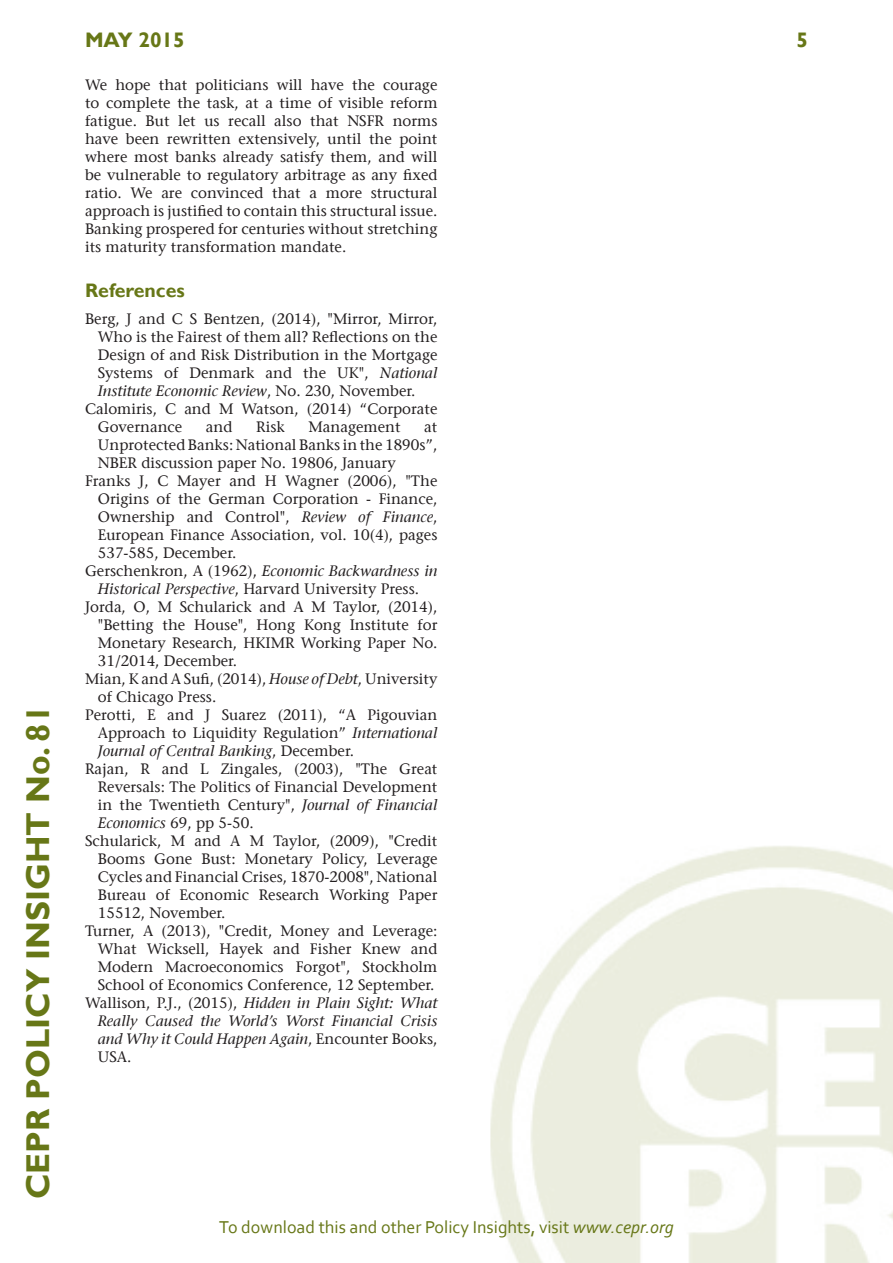
<style>
.page{position:relative;width:893px;height:1263px;background:#fff}
.page>*{position:absolute;margin:0;border:0;box-sizing:border-box;transform-origin:0 0}
.t1{font:700 33px "Gill Sans";color:#677717}
.t2{font:700 21px "Gill Sans";color:#677717}
.t3{font:700 19.5px "Gill Sans";color:#677717}
.t4{font:18px "Corbel";color:#677717}
.t5{font:15px/18px "Stone Serif";color:#231f20;text-align:justify}
.t6{font:italic 15px "Stone Serif";color:#231f20}
.s1{font-style:italic}
.s2{font-style:normal}
</style>
<div class="page">
<img style="left:490px;top:846px;width:403px;height:417px">
<h1 class="t1" style="left:18px;top:1199px;width:496px;rotate:-90deg">CEPR POLICY INSIGHT No. 81</h1>
<h2 class="t2" style="left:85px;top:28px;width:101px">MAY 2015</h2>
<h2 class="t2" style="left:796px;top:28px;width:13px">5</h2>
<p class="t5" style="left:85px;top:76px;width:354px">We hope that politicians will have the courage to complete the task, at a time of visible reform fatigue. But let us recall also that NSFR norms have been rewritten extensively, until the point where most banks already satisfy them, and will be vulnerable to regulatory arbitrage as any fixed ratio. We are convinced that a more structural approach is justified to contain this structural issue.<br>Banking prospered for centuries without stretching its maturity transformation mandate.</p>
<h3 class="t3" style="left:85px;top:278px;width:101px">References</h3>
<p class="t5" style="left:85px;top:310px;width:354px">Berg, J and C S Bentzen, (2014), "Mirror, Mirror,</p>
<p class="t5" style="left:98px;top:328px;width:341px">Who is the Fairest of them all? Reflections on the</p>
<p class="t5" style="left:98px;top:346px;width:341px">Design of and Risk Distribution in the Mortgage</p>
<p class="t5" style="left:98px;top:364px;width:341px">Systems of Denmark and the UK", <span class="s1">National</span></p>
<p class="t6" style="left:98px;top:382px;width:319px">Institute Economic Review<span class="s2">, No. 230, November.</span></p>
<p class="t5" style="left:85px;top:400px;width:354px">Calomiris, C and M Watson, (2014) “Corporate</p>
<p class="t5" style="left:98px;top:418px;width:86px">Governance</p>
<p class="t5" style="left:206px;top:418px;width:28px">and</p>
<p class="t5" style="left:256px;top:418px;width:30px">Risk</p>
<p class="t5" style="left:308px;top:418px;width:94px">Management</p>
<p class="t5" style="left:424px;top:418px;width:15px">at</p>
<p class="t5" style="left:98px;top:436px;width:341px">Unprotected Banks: National Banks in the 1890s”,</p>
<p class="t5" style="left:98px;top:454px;width:300px">NBER discussion paper No. 19806, January</p>
<p class="t5" style="left:85px;top:472px;width:354px">Franks J, C Mayer and H Wagner (2006), "The</p>
<p class="t5" style="left:98px;top:490px;width:341px">Origins of the German Corporation - Finance,</p>
<p class="t5" style="left:98px;top:508px;width:341px">Ownership and Control", <span class="s1">Review of Finance</span>,</p>
<p class="t5" style="left:98px;top:526px;width:341px">European Finance Association, vol. 10(4), pages</p>
<p class="t5" style="left:98px;top:544px;width:140px">537-585, December.</p>
<p class="t6" style="left:85px;top:562px;width:354px"><span class="s2">Gerschenkron, A (1962),</span> Economic Backwardness in</p>
<p class="t5" style="left:98px;top:580px;width:323px"><span class="s1">Historical Perspective</span>, Harvard University Press.</p>
<p class="t5" style="left:85px;top:598px;width:354px">Jorda, O, M Schularick and A M Taylor, (2014),</p>
<p class="t5" style="left:98px;top:616px;width:341px">"Betting the House", Hong Kong Institute for</p>
<p class="t5" style="left:98px;top:634px;width:341px">Monetary Research, HKIMR Working Paper No.</p>
<p class="t5" style="left:98px;top:652px;width:141px">31/2014, December.</p>
<p class="t5" style="left:85px;top:670px;width:354px">Mian, K and A Sufi, (2014), <span class="s1">House of Debt</span>, University</p>
<p class="t5" style="left:98px;top:688px;width:120px">of Chicago Press.</p>
<p class="t5" style="left:85px;top:706px;width:354px">Perotti, E and J Suarez (2011), “A Pigouvian</p>
<p class="t5" style="left:98px;top:724px;width:341px">Approach to Liquidity Regulation” <span class="s1">International</span></p>
<p class="t6" style="left:98px;top:742px;width:258px">Journal of Central Banking<span class="s2">, December.</span></p>
<p class="t5" style="left:85px;top:760px;width:354px">Rajan, R and L Zingales, (2003), "The Great</p>
<p class="t5" style="left:98px;top:778px;width:341px">Reversals: The Politics of Financial Development</p>
<p class="t5" style="left:98px;top:796px;width:341px">in the Twentieth Century", <span class="s1">Journal of Financial</span></p>
<p class="t5" style="left:98px;top:814px;width:157px"><span class="s1">Economics</span> 69, pp 5-50.</p>
<p class="t5" style="left:85px;top:832px;width:354px">Schularick, M and A M Taylor, (2009), "Credit</p>
<p class="t5" style="left:98px;top:850px;width:341px">Booms Gone Bust: Monetary Policy, Leverage</p>
<p class="t5" style="left:98px;top:868px;width:341px">Cycles and Financial Crises, 1870-2008", National</p>
<p class="t5" style="left:98px;top:886px;width:341px">Bureau of Economic Research Working Paper</p>
<p class="t5" style="left:98px;top:904px;width:129px">15512, November.</p>
<p class="t5" style="left:85px;top:922px;width:354px">Turner, A (2013), "Credit, Money and Leverage:</p>
<p class="t5" style="left:98px;top:940px;width:341px">What Wicksell, Hayek and Fisher Knew and</p>
<p class="t5" style="left:98px;top:958px;width:341px">Modern Macroeconomics Forgot", Stockholm</p>
<p class="t5" style="left:98px;top:976px;width:338px">School of Economics Conference, 12 September.</p>
<p class="t6" style="left:85px;top:994px;width:354px"><span class="s2">Wallison, P.J., (2015),</span> Hidden in Plain Sight: What</p>
<p class="t6" style="left:98px;top:1012px;width:341px">Really Caused the World’s Worst Financial Crisis</p>
<p class="t6" style="left:98px;top:1030px;width:341px">and Why it Could Happen Again<span class="s2">, Encounter Books,</span></p>
<p class="t5" style="left:98px;top:1048px;width:35px">USA.</p>
<p class="t4" style="left:219px;top:1216px;width:456px">To download this and other Policy Insights, visit <span class="s1">www.cepr.org</span></p>
</div>
